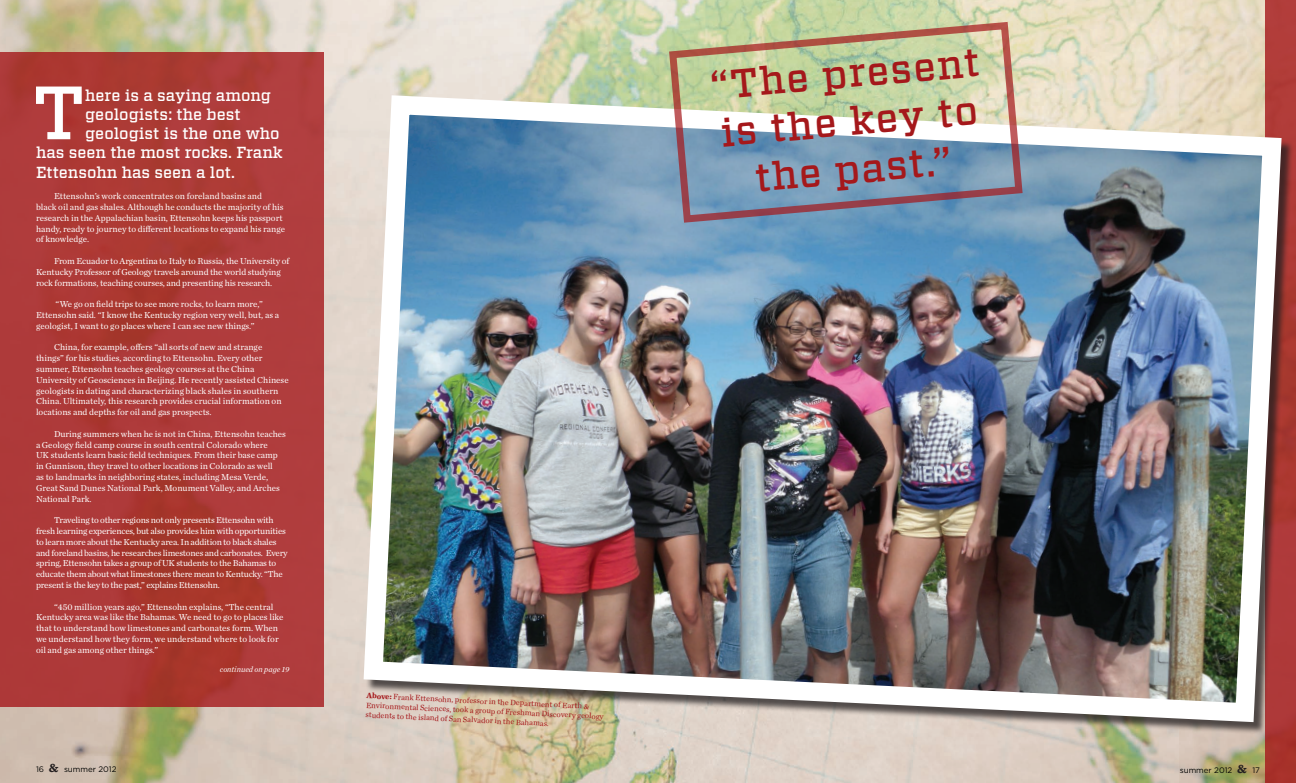
<style>
.page{position:relative;width:1296px;height:783px;background:#fff}
.page>*{position:absolute;margin:0;border:0;box-sizing:border-box;transform-origin:0 0}
.t1{font:500 75.3px "Vitesse";color:#fff}
.t2{font:500 40px/48px "Vitesse";color:#a5181b;text-align:center}
.t3{font:500 16px "Vitesse";color:#fff}
.t4{font:9px/10.8px "Chronicle Text G1";color:#fff}
.t5{font:9px/10.8px "Chronicle Text G1";letter-spacing:-.02em;color:#fff}
.t6{font:8px/9.7px "Chronicle Text G1";color:#a5181b}
.t7{font:8px "Gotham";color:#040503}
.t8{font:italic 8px "Chronicle Text G1";color:#fff}
.s1{font-weight:700}
.s2{font-family:"Sentinel";font-weight:700;font-size:13px;color:#231f20}
</style>
<div class="page">
<img style="left:0;top:0;width:1179px;height:783px">
<img style="left:1179px;top:0;width:87px;height:783px">
<div style="left:1266px;top:0;width:30px;height:783px;background:linear-gradient(to right,#ad3834,#ad3934)"></div>
<img style="left:354px;top:86px;width:937px;height:646px">
<div style="left:0;top:52px;width:324px;height:655px;background:linear-gradient(to bottom,#ae3c39,#ac3936)"></div>
<svg style="left:668px;top:21px;width:356px;height:203px;background:#a7b4ac"></svg>
<h1 class="t1" style="left:32px;top:63px;width:54px">T</h1>
<h3 class="t3" style="left:85px;top:85px;width:187px">here is a saying among</h3>
<h3 class="t3" style="left:85px;top:104px;width:157px">geologists: the best</h3>
<h3 class="t3" style="left:85px;top:123px;width:196px">geologist is the one who</h3>
<h3 class="t3" style="left:36px;top:142px;width:248px">has seen the most rocks. Frank</h3>
<h3 class="t3" style="left:36px;top:161px;width:200px">Ettensohn has seen a lot.</h3>
<p class="t4" style="left:36px;top:190px;width:251px;text-indent:18px">Ettensohn’s work concentrates on foreland basins and<br>black oil and gas shales. Although he conducts the majority of his research in the Appalachian basin, Ettensohn keeps his passport handy, ready to journey to different locations to expand his range of knowledge.</p>
<p class="t4" style="left:36px;top:255px;width:255px;text-indent:18px">From Ecuador to Argentina to Italy to Russia, the University of<br>Kentucky Professor of Geology travels around the world studying rock formations, teaching courses, and presenting his research.</p>
<p class="t4" style="left:36px;top:298px;width:245px;text-indent:20px">“We go on field trips to see more rocks, to learn more,”<br>Ettensohn said. “I know the Kentucky region very well, but, as a geologist, I want to go places where I can see new things.”</p>
<p class="t4" style="left:36px;top:342px;width:254px;text-indent:18px">China, for example, offers “all sorts of new and strange things” for his studies, according to Ettensohn. Every other summer, Ettensohn teaches geology courses at the China University of Geosciences in Beijing. He recently assisted Chinese geologists in dating and characterizing black shales in southern China. Ultimately, this research provides crucial information on locations and depths for oil and gas prospects.</p>
<p class="t4" style="left:36px;top:428px;width:252px;text-indent:18px">During summers when he is not in China, Ettensohn teaches a Geology field camp course in south central Colorado where<br>UK students learn basic field techniques. From their base camp in Gunnison, they travel to other locations in Colorado as well<br>as to landmarks in neighboring states, including Mesa Verde, Great Sand Dunes National Park, Monument Valley, and Arches National Park.</p>
<p class="t5" style="left:36px;top:514px;width:253px;text-indent:18px">Traveling to other regions not only presents Ettensohn with fresh learning experiences, but also provides him with opportunities to learn more about the Kentucky area. In addition to black shales and foreland basins, he researches limestones and carbonates. Every spring, Ettensohn takes a group of UK students to the Bahamas to educate them about what limestones there mean to Kentucky. “The present is the key to the past,” explains Ettensohn.</p>
<p class="t4" style="left:36px;top:601px;width:249px;text-indent:18px">“450 million years ago,” Ettensohn explains, “The central Kentucky area was like the Bahamas. We need to go to places like that to understand how limestones and carbonates form. When we understand how they form, we understand where to look for oil and gas among other things.”</p>
<p class="t8" style="left:220px;top:663px;width:71px">continued on page 19</p>
<p class="t6" style="left:367px;top:690px;width:239px;rotate:3deg"><span class="s1">Above:</span> Frank Ettensohn, professor in the Department of Earth &amp;<br>Environmental Sciences, took a group of Freshman Discovery geology students to the island of San Salvador in the Bahamas.</p>
<h2 class="t2" style="left:708px;top:62px;width:272px;rotate:-5deg">“The present is the key to the past.”</h2>
<p class="t7" style="left:36px;top:764px;width:82px">16 <span class="s2">&amp;</span> summer 2012</p>
<p class="t7" style="left:1180px;top:765px;width:82px">summer 2012 <span class="s2">&amp;</span> 17</p>
</div>
